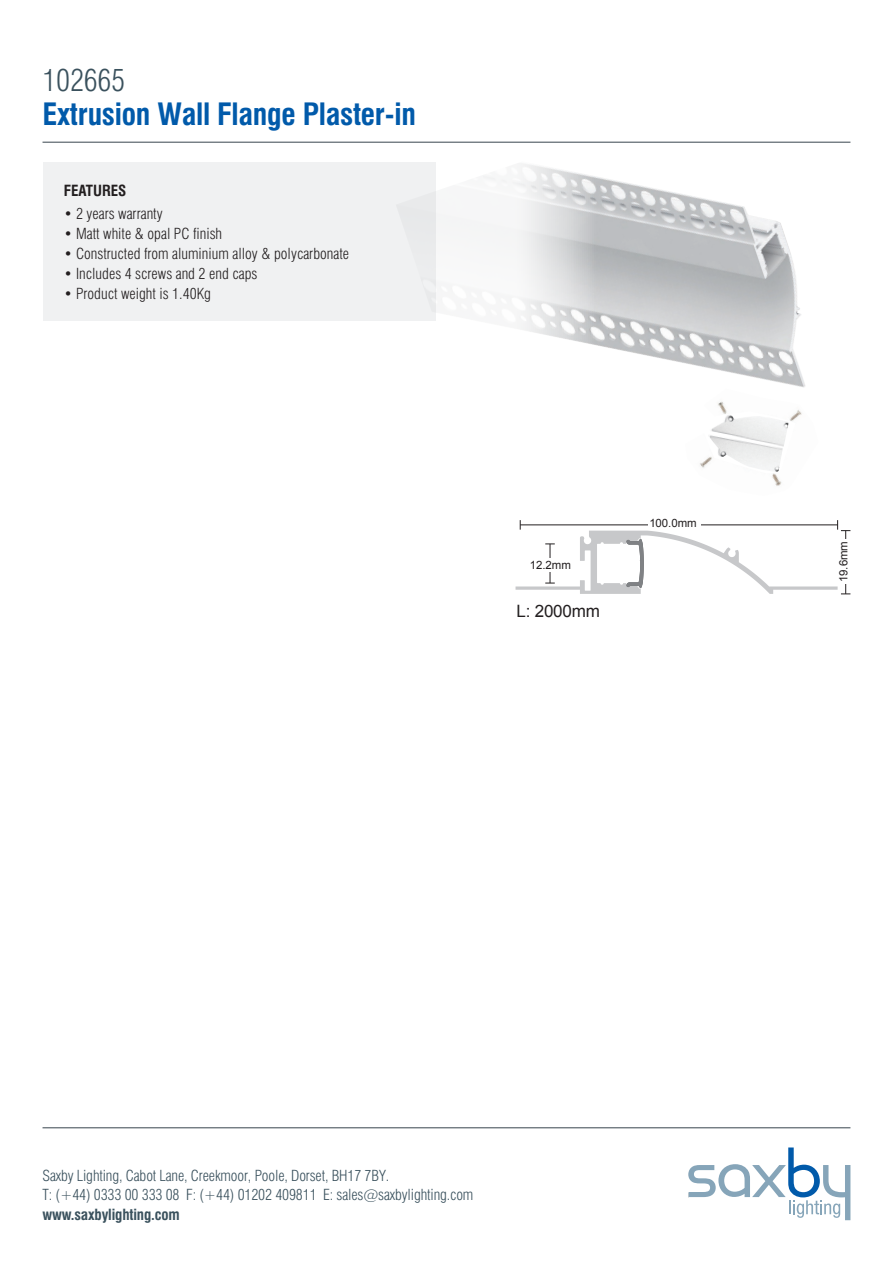
<style>
.page{position:relative;width:893px;height:1263px;background:#fff}
.page>*{position:absolute;margin:0;border:0;box-sizing:border-box;transform-origin:0 0}
.t1{font:700 condensed 30px "Swiss 721 BT";letter-spacing:-.01em;color:#015aaa}
.t2{font:300 condensed 30px "Swiss 721 BT";letter-spacing:-.01em;color:#3a515d}
.t3{font:17.1px "Arial";letter-spacing:-.01em;color:#231f20}
.t4{font:300 condensed 15px "Swiss 721 BT";color:#231f20}
.t5{font:300 condensed 15px/19.5px "Swiss 721 BT";letter-spacing:-.01em;color:#3a515d}
.t6{font:700 condensed 15px "Swiss 721 BT";letter-spacing:-.01em;color:#3a515d}
.t7{font:700 condensed 15px "Swiss 721 BT";color:#231f20}
.t8{font:11.4px "Arial";color:#231f20}
</style>
<div class="page">
<svg style="left:688px;top:1147px;width:162px;height:73px"></svg>
<hr style="left:43px;top:142px;width:807px;height:1px;background:#38454d">
<hr style="left:43px;top:1127px;width:807px;height:1px;background:#38454d">
<div style="left:43px;top:163px;width:393px;height:158px;background:#f0f1f2"></div>
<svg style="left:515px;top:520px;width:335px;height:75px"></svg>
<hr style="left:845px;top:531px;width:1px;height:63px;background:#231f20">
<div style="left:838px;top:539px;width:12px;height:45px;background:#fff"></div>
<img style="left:396px;top:162px;width:409px;height:226px">
<img style="left:700px;top:401px;width:102px;height:85px">
<h1 class="t2" style="left:43px;top:62px;width:84px">102665</h1>
<h1 class="t1" style="left:43px;top:96px;width:375px">Extrusion Wall Flange Plaster-in</h1>
<p class="t7" style="left:64px;top:181px;width:64px">FEATURES</p>
<p class="t4" style="left:64px;top:204px;width:100px">• 2 years warranty</p>
<p class="t4" style="left:64px;top:224px;width:160px">• Matt white &amp; opal PC finish</p>
<p class="t4" style="left:64px;top:244px;width:287px">• Constructed from aluminium alloy &amp; polycarbonate</p>
<p class="t4" style="left:64px;top:265px;width:195px">• Includes 4 screws and 2 end caps</p>
<p class="t4" style="left:64px;top:285px;width:149px">• Product weight is 1.40Kg</p>
<p class="t8" style="left:530px;top:557px;width:43px">12.2mm</p>
<p class="t3" style="left:516px;top:600px;width:85px">L: 2000mm</p>
<p class="t8" style="left:649px;top:516px;width:49px">100.0mm</p>
<p class="t8" style="left:836px;top:582px;width:43px;rotate:-90deg">19.6mm</p>
<p class="t5" style="left:43px;top:1166px;width:432px">Saxby Lighting, Cabot Lane, Creekmoor, Poole, Dorset, BH17 7BY.<br>T: (+44) 0333 00 333 08 F: (+44) 01202 409811 E: sales@saxbylighting.com</p>
<p class="t6" style="left:43px;top:1205px;width:139px">www.saxbylighting.com</p>
</div>
